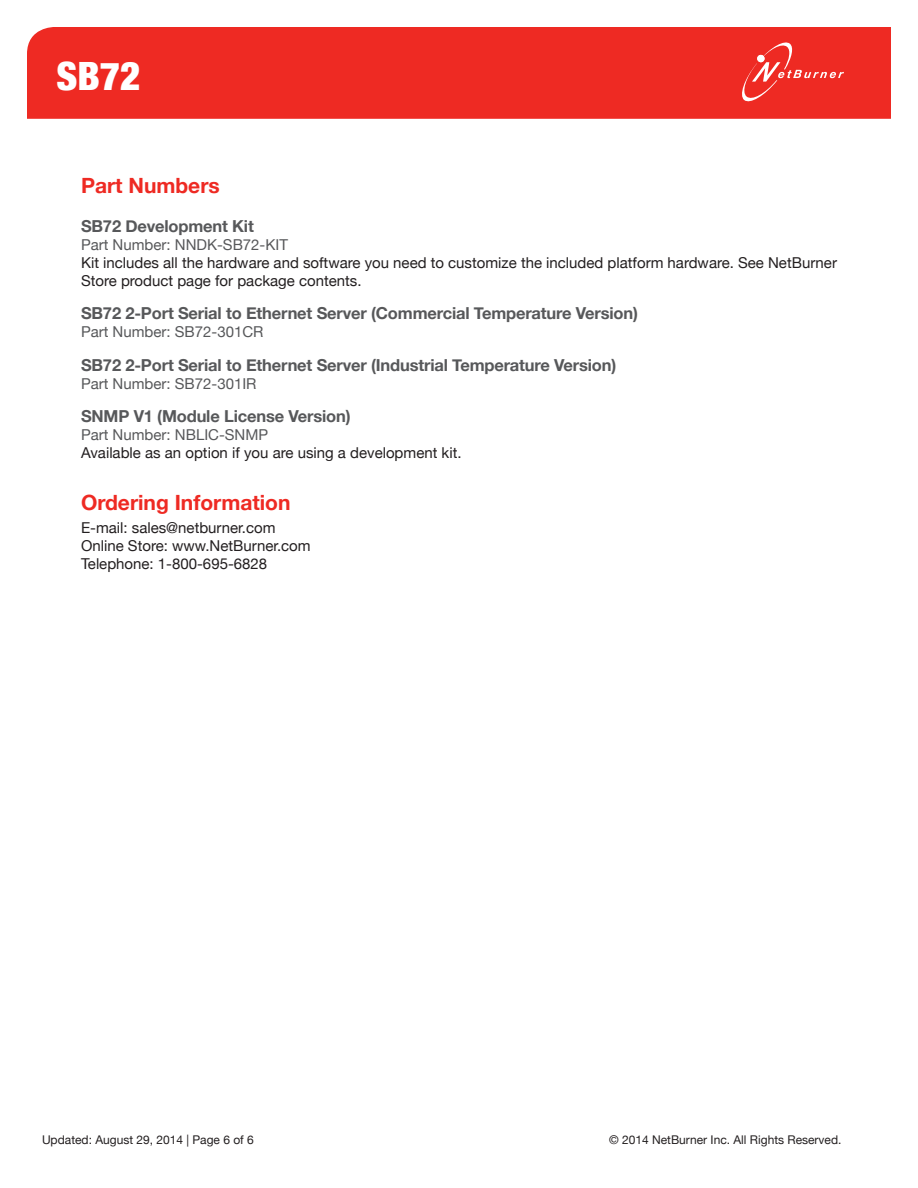
<style>
.page{position:relative;width:918px;height:1188px;background:#fff}
.page>*{position:absolute;margin:0;border:0;box-sizing:border-box;transform-origin:0 0}
.t1{font:900 condensed 39px "Helvetica Neue";color:#fff}
.t2{font:700 21px "Helvetica Neue";color:#ee2a23}
.t3{font:700 16.5px "Helvetica Neue";letter-spacing:-.01em;color:#57585a}
.t4{font:15px/18px "Helvetica Neue";color:#231f20}
.t5{font:15px "Helvetica Neue";color:#57585a}
.t6{font:12px "Helvetica Neue";color:#231f20}
</style>
<div class="page">
<div style="left:27px;top:27px;width:864px;height:92px;background:#ee2a23"></div>
<svg style="left:739px;top:39px;width:105px;height:66px;background:#ef3c36"></svg>
<h1 class="t1" style="left:56px;top:52px;width:85px">SB72</h1>
<h2 class="t2" style="left:81px;top:173px;width:140px">Part Numbers</h2>
<p class="t3" style="left:81px;top:216px;width:174px">SB72 Development Kit</p>
<p class="t5" style="left:81px;top:236px;width:208px">Part Number: NNDK-SB72-KIT</p>
<p class="t4" style="left:81px;top:253px;width:758px">Kit includes all the hardware and software you need to customize the included platform hardware. See NetBurner<br>Store product page for package contents.</p>
<p class="t3" style="left:81px;top:303px;width:558px">SB72 2-Port Serial to Ethernet Server (Commercial Temperature Version)</p>
<p class="t5" style="left:81px;top:323px;width:184px">Part Number: SB72-301CR</p>
<p class="t3" style="left:81px;top:354px;width:537px">SB72 2-Port Serial to Ethernet Server (Industrial Temperature Version)</p>
<p class="t5" style="left:81px;top:374px;width:177px">Part Number: SB72-301IR</p>
<p class="t3" style="left:81px;top:406px;width:271px">SNMP V1 (Module License Version)</p>
<p class="t5" style="left:81px;top:426px;width:189px">Part Number: NBLIC-SNMP</p>
<p class="t4" style="left:81px;top:443px;width:382px">Available as an option if you are using a development kit.</p>
<h2 class="t2" style="left:81px;top:490px;width:211px">Ordering Information</h2>
<p class="t4" style="left:81px;top:519px;width:231px">E-mail: sales@netburner.com<br>Online Store: www.NetBurner.com<br>Telephone: 1-800-695-6828</p>
<p class="t6" style="left:42px;top:1132px;width:213px">Updated: August 29, 2014 | Page 6 of 6</p>
<p class="t6" style="left:609px;top:1132px;width:234px">© 2014 NetBurner Inc. All Rights Reserved.</p>
</div>
